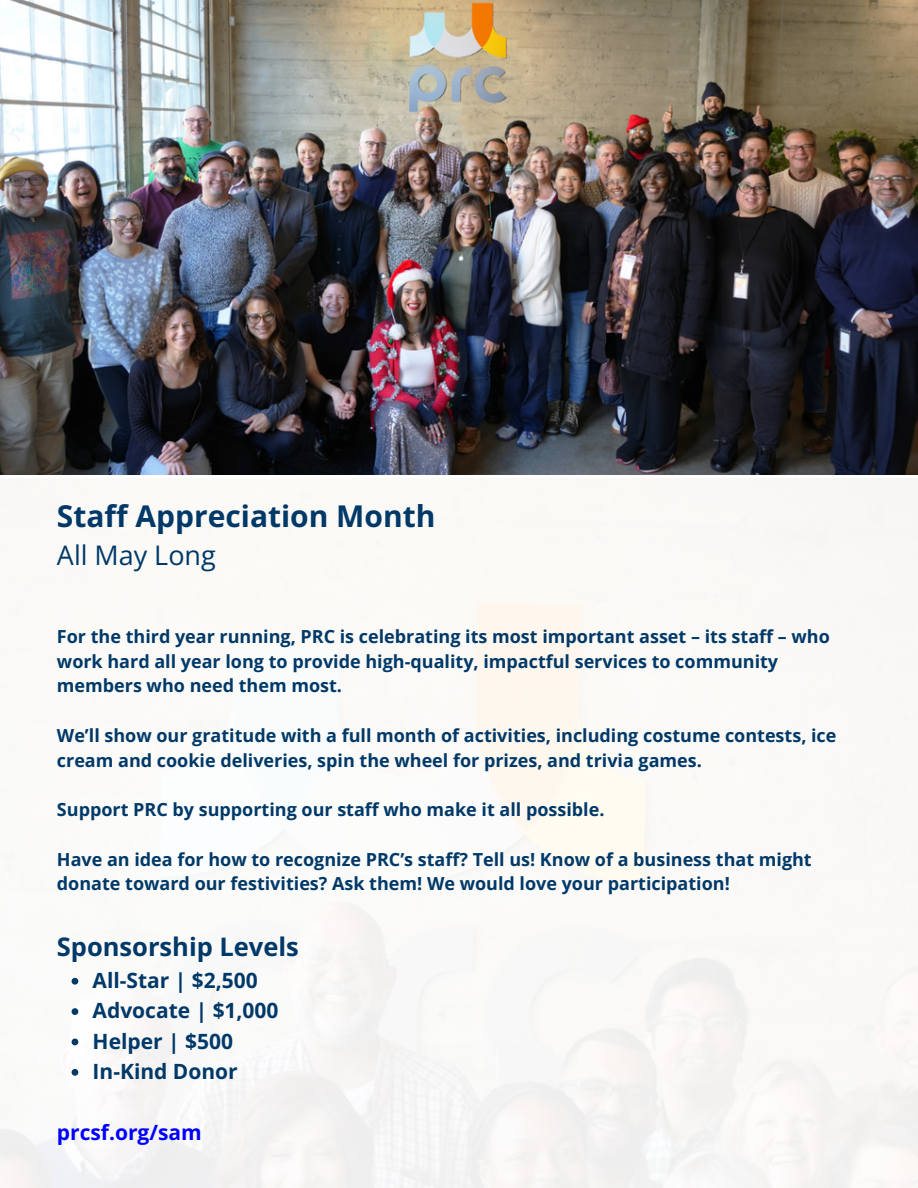
<style>
.page{position:relative;width:918px;height:1188px;background:#fff}
.page>*{position:absolute;margin:0;border:0;box-sizing:border-box;transform-origin:0 0}
.t1{font:700 30px "Open Sans";color:#003968}
.t2{font:27px "Open Sans";color:#003968}
.t3{font:700 25.5px "Open Sans";color:#003968}
.t4{font:700 21px "Open Sans";color:#003968}
.t5{font:700 21px "Open Sans";color:#00f}
.t6{font:700 18px/24.8px "Open Sans";color:#003968}
</style>
<div class="page">
<img style="left:0;top:0;width:918px;height:475px">
<svg style="left:72px;top:978px;width:6px;height:7px"></svg>
<svg style="left:72px;top:1008px;width:6px;height:7px"></svg>
<svg style="left:72px;top:1039px;width:6px;height:6px"></svg>
<svg style="left:72px;top:1069px;width:6px;height:7px"></svg>
<p class="t1" style="left:57px;top:495px;width:380px">Staff Appreciation Month</p>
<p class="t2" style="left:57px;top:536px;width:160px">All May Long</p>
<h1 class="t6" style="left:57px;top:624px;width:774px">For the third year running, PRC is celebrating its most important asset – its staff – who work hard all year long to provide high-quality, impactful services to community members who need them most.</h1>
<p class="t6" style="left:57px;top:723px;width:781px">We’ll show our gratitude with a full month of activities, including costume contests, ice cream and cookie deliveries, spin the wheel for prizes, and trivia games.</p>
<p class="t6" style="left:57px;top:797px;width:549px">Support PRC by supporting our staff who make it all possible.</p>
<p class="t6" style="left:57px;top:846px;width:756px">Have an idea for how to recognize PRC’s staff? Tell us! Know of a business that might donate toward our festivities? Ask them! We would love your participation!</p>
<p class="t3" style="left:57px;top:929px;width:243px">Sponsorship Levels</p>
<h2 class="t4" style="left:93px;top:966px;width:167px">All-Star | $2,500</h2>
<p class="t4" style="left:93px;top:996px;width:187px">Advocate | $1,000</p>
<p class="t4" style="left:93px;top:1026px;width:142px">Helper | $500</p>
<p class="t4" style="left:93px;top:1057px;width:147px">In-Kind Donor</p>
<p class="t5" style="left:57px;top:1117px;width:146px">prcsf.org/sam</p>
</div>
